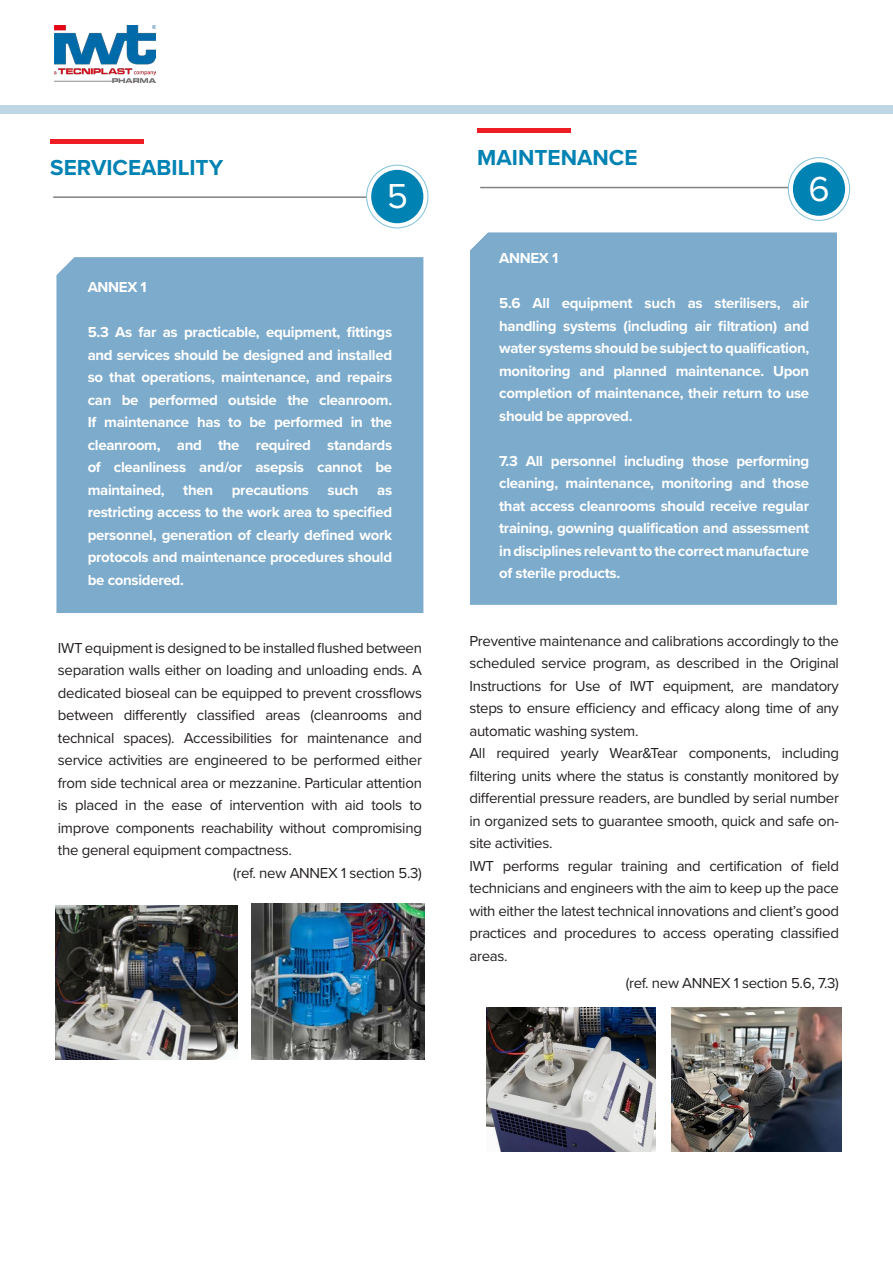
<style>
.page{position:relative;width:893px;height:1263px;background:#fff}
.page>*{position:absolute;margin:0;border:0;box-sizing:border-box;transform-origin:0 0}
.t1{font:36px "Proxima Nova";color:#fff}
.t2{font:700 22.5px "Proxima Nova";color:#0082b3}
.t3{font:15px/22.5px "Proxima Nova";letter-spacing:-.02em;color:#231f20;text-align:justify}
.t4{font:700 15px/22.5px "Proxima Nova";letter-spacing:-.02em;color:#fff;text-align:justify}
</style>
<div class="page">
<div style="left:470px;top:232px;width:367px;height:373px;background:#7dabcc"></div>
<div style="left:56px;top:257px;width:367px;height:356px;background:#7dabcc"></div>
<div style="left:0;top:105px;width:893px;height:9px;background:#bfd6e4"></div>
<hr style="left:477px;top:128px;width:94px;height:4px;background:#ee1d23">
<hr style="left:480px;top:187px;width:336px;height:1px;background:#808285">
<svg style="left:788px;top:158px;width:62px;height:62px"></svg>
<div style="left:788px;top:157px;width:62px;height:64px;border:1px solid #80c1d9;border-radius:50%"></div>
<div style="left:793px;top:162px;width:52px;height:54px;background:#0082b3;border-radius:50%"></div>
<hr style="left:50px;top:139px;width:94px;height:4px;background:#ee1d23">
<hr style="left:53px;top:196px;width:336px;height:2px;background:#808285">
<svg style="left:367px;top:165px;width:61px;height:63px"></svg>
<div style="left:366px;top:165px;width:62px;height:63px;border:1px solid #80c1d9;border-radius:50%"></div>
<div style="left:371px;top:170px;width:52px;height:53px;background:#0082b3;border-radius:50%"></div>
<img style="left:54px;top:25px;width:101px;height:58px">
<img style="left:56px;top:905px;width:182px;height:155px">
<img style="left:251px;top:903px;width:174px;height:157px">
<img style="left:671px;top:1007px;width:170px;height:145px">
<img style="left:486px;top:1007px;width:170px;height:144px">
<p class="t2" style="left:50px;top:151px;width:175px">SERVICEABILITY</p>
<p class="t2" style="left:477px;top:140px;width:162px">MAINTENANCE</p>
<p class="t1" style="left:387px;top:169px;width:23px">5</p>
<p class="t1" style="left:808px;top:162px;width:23px">6</p>
<p class="t4" style="left:88px;top:276px;width:61px">ANNEX 1</p>
<p class="t4" style="left:88px;top:321px;width:306px">5.3 As far as practicable, equipment, fittings and services should be designed and installed so that operations, maintenance, and repairs can be performed outside the cleanroom.<br>If maintenance has to be performed in the cleanroom, and the required standards of cleanliness and/or asepsis cannot be maintained, then precautions such as restricting access to the work area to specified personnel, generation of clearly defined work protocols and maintenance procedures should be considered.</p>
<p class="t3" style="left:58px;top:636px;width:366px">IWT equipment is designed to be installed flushed between separation walls either on loading and unloading ends. A dedicated bioseal can be equipped to prevent crossflows between differently classified areas (cleanrooms and technical spaces). Accessibilities for maintenance and service activities are engineered to be performed either from side technical area or mezzanine. Particular attention is placed in the ease of intervention with aid tools to improve components reachability without compromising the general equipment compactness.</p>
<p class="t3" style="left:233px;top:861px;width:190px">(ref. new ANNEX 1 section 5.3)</p>
<p class="t4" style="left:499px;top:246px;width:61px">ANNEX 1</p>
<p class="t4" style="left:499px;top:291px;width:312px">5.6 All equipment such as sterilisers, air handling systems (including air filtration) and water systems should be subject to qualification, monitoring and planned maintenance. Upon completion of maintenance, their return to use should be approved.</p>
<p class="t4" style="left:499px;top:449px;width:312px">7.3 All personnel including those performing cleaning, maintenance, monitoring and those that access cleanrooms should receive regular training, gowning qualification and assessment in disciplines relevant to the correct manufacture of sterile products.</p>
<p class="t3" style="left:469px;top:629px;width:371px">Preventive maintenance and calibrations accordingly to the scheduled service program, as described in the Original Instructions for Use of IWT equipment, are mandatory steps to ensure efficiency and efficacy along time of any automatic washing system.</p>
<p class="t3" style="left:469px;top:741px;width:371px">All required yearly Wear&amp;Tear components, including filtering units where the status is constantly monitored by differential pressure readers, are bundled by serial number in organized sets to guarantee smooth, quick and safe on&shy;site activities.</p>
<p class="t3" style="left:469px;top:854px;width:371px">IWT performs regular training and certification of field technicians and engineers with the aim to keep up the pace with either the latest technical innovations and client’s good practices and procedures to access operating classified areas.</p>
<p class="t3" style="left:626px;top:971px;width:215px">(ref. new ANNEX 1 section 5.6, 7.3)</p>
</div>
